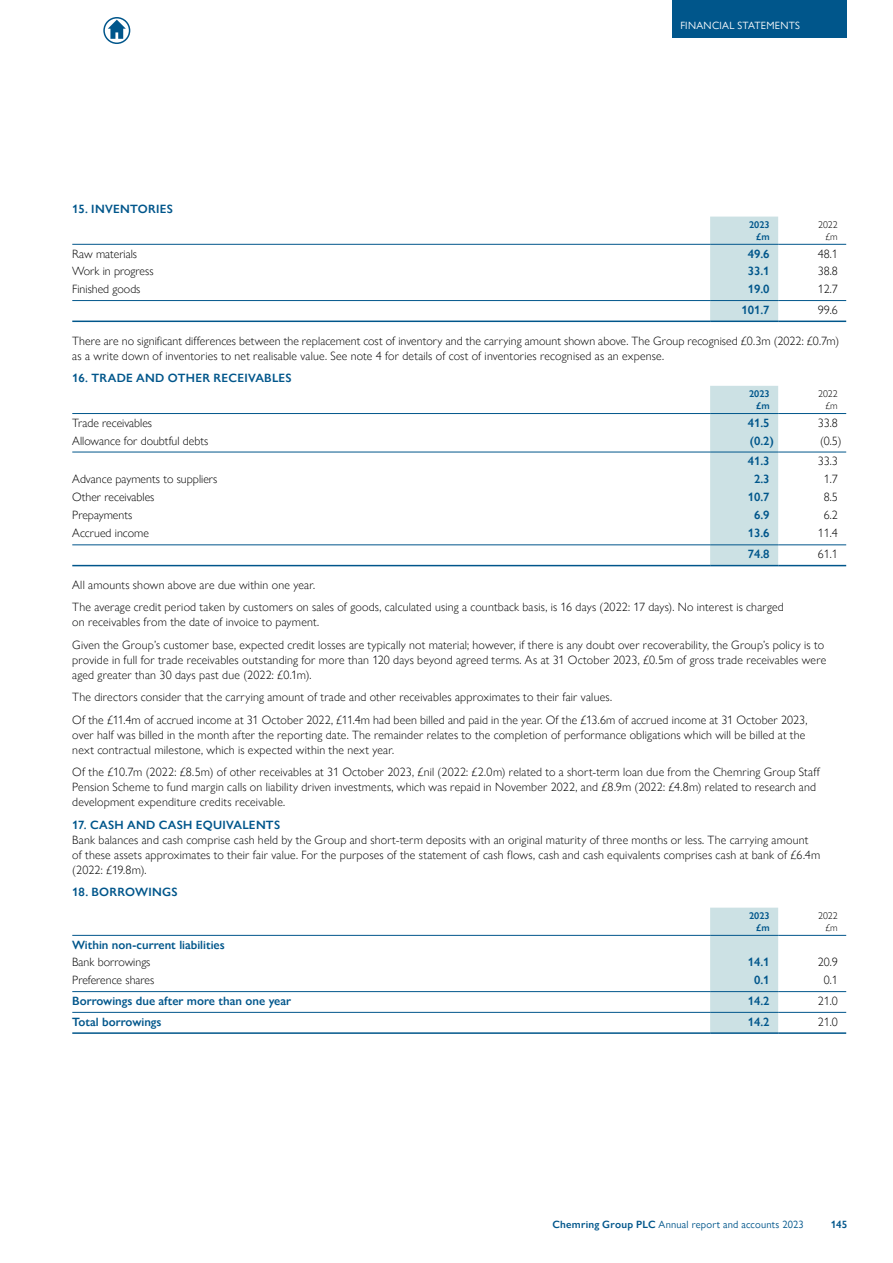
<style>
.page{position:relative;width:893px;height:1263px;background:#fff}
.page>*{position:absolute;margin:0;border:0;box-sizing:border-box;transform-origin:0 0}
.Body_Text{font:300 12px/15px "Gill Sans Nova";letter-spacing:.015em;color:#000}
.Figs_LFT{font:300 12px "Gill Sans Nova";color:#000}
.Figs_LFT-2{font:600 12px "Gill Sans Nova";color:#00568b}
.Subhead_1{font:600 12px "Gill Sans Nova";letter-spacing:.025em;color:#00568b}
.Figs_RT{font:600 12px "Gill Sans Nova";color:#00568b}
.Figs_RT-2{font:300 12px "Gill Sans Nova";color:#000}
.Body_Text-2{font:600 12px "Gill Sans Nova";letter-spacing:.02em;color:#00568b}
.t1{font:10.5px "Gill Sans Nova";letter-spacing:.02em;color:#00568b}
.t2{font:10.5px "Gill Sans Nova";letter-spacing:.03em;color:#fff}
.t3{font:600 10.5px "Gill Sans Nova";color:#00568b}
.Figshd_RT{font:600 9.75px "Gill Sans Nova";color:#00568b}
.Figshd_RT-2{font:300 9.75px "Gill Sans Nova";color:#000}
.s1{font-weight:600}
</style>
<div class="page">
<div style="left:710px;top:217px;width:68px;height:104px;background:#cce1e4"></div>
<hr style="left:72px;top:244px;width:638px;height:1px;background:#00568b">
<hr style="left:710px;top:244px;width:68px;height:1px;background:#00568b">
<hr style="left:778px;top:244px;width:68px;height:1px;background:#00568b">
<hr style="left:72px;top:300px;width:638px;height:1px;background:#00568b">
<hr style="left:72px;top:321px;width:638px;height:1px;background:#00568b">
<hr style="left:710px;top:300px;width:68px;height:1px;background:#00568b">
<hr style="left:778px;top:300px;width:68px;height:1px;background:#00568b">
<hr style="left:710px;top:321px;width:68px;height:1px;background:#00568b">
<hr style="left:778px;top:321px;width:68px;height:1px;background:#00568b">
<div style="left:710px;top:386px;width:68px;height:179px;background:#cce1e4"></div>
<hr style="left:72px;top:413px;width:638px;height:1px;background:#00568b">
<hr style="left:710px;top:413px;width:68px;height:1px;background:#00568b">
<hr style="left:778px;top:413px;width:68px;height:1px;background:#00568b">
<hr style="left:72px;top:452px;width:638px;height:1px;background:#00568b">
<hr style="left:710px;top:452px;width:68px;height:1px;background:#00568b">
<hr style="left:778px;top:452px;width:68px;height:1px;background:#00568b">
<hr style="left:72px;top:544px;width:638px;height:1px;background:#00568b">
<hr style="left:72px;top:565px;width:638px;height:1px;background:#00568b">
<hr style="left:710px;top:544px;width:68px;height:1px;background:#00568b">
<hr style="left:778px;top:544px;width:68px;height:1px;background:#00568b">
<hr style="left:710px;top:565px;width:68px;height:1px;background:#00568b">
<hr style="left:778px;top:565px;width:68px;height:1px;background:#00568b">
<div style="left:710px;top:908px;width:68px;height:124px;background:#cce1e4"></div>
<hr style="left:72px;top:935px;width:298px;height:1px;background:#00568b">
<hr style="left:370px;top:935px;width:340px;height:1px;background:#00568b">
<hr style="left:710px;top:935px;width:68px;height:1px;background:#00568b">
<hr style="left:778px;top:935px;width:68px;height:1px;background:#00568b">
<hr style="left:72px;top:991px;width:298px;height:1px;background:#00568b">
<hr style="left:370px;top:991px;width:340px;height:1px;background:#00568b">
<hr style="left:710px;top:991px;width:68px;height:1px;background:#00568b">
<hr style="left:778px;top:991px;width:68px;height:1px;background:#00568b">
<hr style="left:72px;top:1012px;width:298px;height:1px;background:#00568b">
<hr style="left:72px;top:1032px;width:298px;height:2px;background:#00568b">
<hr style="left:370px;top:1012px;width:340px;height:1px;background:#00568b">
<hr style="left:370px;top:1032px;width:340px;height:2px;background:#00568b">
<hr style="left:710px;top:1012px;width:68px;height:1px;background:#00568b">
<hr style="left:778px;top:1012px;width:68px;height:1px;background:#00568b">
<hr style="left:710px;top:1032px;width:68px;height:2px;background:#00568b">
<hr style="left:778px;top:1032px;width:68px;height:2px;background:#00568b">
<div style="left:672px;top:0;width:174px;height:38px;background:#00568b"></div>
<svg style="left:104px;top:18px;width:26px;height:25px"></svg>
<svg style="left:108px;top:20px;width:18px;height:19px"></svg>
<div style="left:103px;top:17px;width:27px;height:27px;border:2px solid #00568b;border-radius:50%"></div>
<p class="Subhead_1" style="left:72px;top:201px;width:102px">15. INVENTORIES</p>
<p class="t2" style="left:680px;top:19px;width:121px">FINANCIAL STATEMENTS</p>
<p class="Figshd_RT" style="left:749px;top:219px;width:22px">2023</p>
<p class="Figshd_RT-2" style="left:818px;top:219px;width:21px">2022</p>
<p class="Figshd_RT" style="left:756px;top:230px;width:15px">£m</p>
<p class="Figshd_RT-2" style="left:825px;top:231px;width:14px">£m</p>
<p class="Figs_LFT" style="left:72px;top:246px;width:66px">Raw materials</p>
<p class="Figs_RT" style="left:748px;top:246px;width:23px">49.6</p>
<p class="Figs_RT-2" style="left:818px;top:246px;width:21px">48.1</p>
<p class="Figs_LFT" style="left:72px;top:264px;width:83px">Work in progress</p>
<p class="Figs_RT" style="left:748px;top:264px;width:23px">33.1</p>
<p class="Figs_RT-2" style="left:818px;top:264px;width:21px">38.8</p>
<p class="Figs_LFT" style="left:72px;top:282px;width:70px">Finished goods</p>
<p class="Figs_RT" style="left:748px;top:282px;width:23px">19.0</p>
<p class="Figs_RT-2" style="left:818px;top:282px;width:21px">12.7</p>
<p class="Figs_RT" style="left:741px;top:302px;width:30px">101.7</p>
<p class="Figs_RT-2" style="left:818px;top:302px;width:21px">99.6</p>
<p class="Body_Text" style="left:72px;top:333px;width:768px">There are no significant differences between the replacement cost of inventory and the carrying amount shown above. The Group recognised £0.3m (2022: £0.7m) as a write down of inventories to net realisable value. See note 4 for details of cost of inventories recognised as an expense.</p>
<p class="Subhead_1" style="left:72px;top:371px;width:221px">16. TRADE AND OTHER RECEIVABLES</p>
<p class="Figshd_RT" style="left:749px;top:388px;width:22px">2023</p>
<p class="Figshd_RT-2" style="left:818px;top:388px;width:21px">2022</p>
<p class="Figshd_RT" style="left:756px;top:400px;width:15px">£m</p>
<p class="Figshd_RT-2" style="left:825px;top:400px;width:14px">£m</p>
<p class="Figs_LFT" style="left:72px;top:415px;width:81px">Trade receivables</p>
<p class="Figs_RT" style="left:748px;top:415px;width:23px">41.5</p>
<p class="Figs_RT-2" style="left:818px;top:415px;width:21px">33.8</p>
<p class="Figs_LFT" style="left:72px;top:433px;width:138px">Allowance for doubtful debts</p>
<p class="Figs_RT" style="left:750px;top:433px;width:25px">(0.2)</p>
<p class="Figs_RT-2" style="left:820px;top:433px;width:23px">(0.5)</p>
<p class="Figs_RT" style="left:748px;top:454px;width:23px">41.3</p>
<p class="Figs_RT-2" style="left:818px;top:454px;width:21px">33.3</p>
<p class="Figs_LFT" style="left:72px;top:472px;width:147px">Advance payments to suppliers</p>
<p class="Figs_RT" style="left:754px;top:471px;width:17px">2.3</p>
<p class="Figs_RT-2" style="left:824px;top:472px;width:15px">1.7</p>
<p class="Figs_LFT" style="left:72px;top:489px;width:84px">Other receivables</p>
<p class="Figs_RT" style="left:748px;top:489px;width:23px">10.7</p>
<p class="Figs_RT-2" style="left:824px;top:489px;width:15px">8.5</p>
<p class="Figs_LFT" style="left:72px;top:507px;width:62px">Prepayments</p>
<p class="Figs_RT" style="left:754px;top:507px;width:17px">6.9</p>
<p class="Figs_RT-2" style="left:824px;top:507px;width:15px">6.2</p>
<p class="Figs_LFT" style="left:72px;top:526px;width:78px">Accrued income</p>
<p class="Figs_RT" style="left:748px;top:526px;width:23px">13.6</p>
<p class="Figs_RT-2" style="left:818px;top:526px;width:21px">11.4</p>
<p class="Figs_RT" style="left:748px;top:547px;width:23px">74.8</p>
<p class="Figs_RT-2" style="left:818px;top:547px;width:21px">61.1</p>
<p class="Body_Text" style="left:72px;top:577px;width:244px">All amounts shown above are due within one year.</p>
<p class="Body_Text" style="left:72px;top:600px;width:713px">The average credit period taken by customers on sales of goods, calculated using a countback basis, is 16 days (2022: 17 days). No interest is charged on receivables from the date of invoice to payment.</p>
<p class="Body_Text" style="left:72px;top:637px;width:755px">Given the Group’s customer base, expected credit losses are typically not material; however, if there is any doubt over recoverability, the Group’s policy is to provide in full for trade receivables outstanding for more than 120 days beyond agreed terms. As at 31 October 2023, £0.5m of gross trade receivables were aged greater than 30 days past due (2022: £0.1m).</p>
<p class="Body_Text" style="left:72px;top:690px;width:541px">The directors consider that the carrying amount of trade and other receivables approximates to their fair values.</p>
<p class="Body_Text" style="left:72px;top:712px;width:737px">Of the £11.4m of accrued income at 31 October 2022, £11.4m had been billed and paid in the year. Of the £13.6m of accrued income at 31 October 2023, over half was billed in the month after the reporting date. The remainder relates to the completion of performance obligations which will be billed at the next contractual milestone, which is expected within the next year.</p>
<p class="Body_Text" style="left:72px;top:765px;width:749px">Of the £10.7m (2022: £8.5m) of other receivables at 31 October 2023, £nil (2022: £2.0m) related to a short-term loan due from the Chemring Group Staff<br>Pension Scheme to fund margin calls on liability driven investments, which was repaid in November 2022, and £8.9m (2022: £4.8m) related to research and development expenditure credits receivable.</p>
<p class="Subhead_1" style="left:72px;top:817px;width:209px">17. CASH AND CASH EQUIVALENTS</p>
<p class="Body_Text" style="left:72px;top:832px;width:750px">Bank balances and cash comprise cash held by the Group and short-term deposits with an original maturity of three months or less. The carrying amount of these assets approximates to their fair value. For the purposes of the statement of cash flows, cash and cash equivalents comprises cash at bank of £6.4m (2022: £19.8m).</p>
<p class="Body_Text-2" style="left:72px;top:885px;width:107px">18. BORROWINGS</p>
<p class="Figshd_RT" style="left:749px;top:910px;width:22px">2023</p>
<p class="Figshd_RT-2" style="left:818px;top:910px;width:21px">2022</p>
<p class="Figshd_RT" style="left:756px;top:921px;width:15px">£m</p>
<p class="Figshd_RT-2" style="left:825px;top:921px;width:14px">£m</p>
<p class="Figs_LFT-2" style="left:72px;top:937px;width:154px">Within non-current liabilities</p>
<p class="Figs_LFT" style="left:72px;top:955px;width:80px">Bank borrowings</p>
<p class="Figs_RT" style="left:748px;top:955px;width:23px">14.1</p>
<p class="Figs_RT-2" style="left:818px;top:955px;width:21px">20.9</p>
<p class="Figs_LFT" style="left:72px;top:973px;width:84px">Preference shares</p>
<p class="Figs_RT" style="left:754px;top:973px;width:17px">0.1</p>
<p class="Figs_RT-2" style="left:824px;top:973px;width:15px">0.1</p>
<p class="Figs_LFT-2" style="left:72px;top:993px;width:220px">Borrowings due after more than one year</p>
<p class="Figs_RT" style="left:748px;top:993px;width:23px">14.2</p>
<p class="Figs_RT-2" style="left:818px;top:993px;width:21px">21.0</p>
<p class="Figs_LFT-2" style="left:72px;top:1014px;width:91px">Total borrowings</p>
<p class="Figs_RT" style="left:748px;top:1014px;width:23px">14.2</p>
<p class="Figs_RT-2" style="left:818px;top:1014px;width:21px">21.0</p>
<p class="t1" style="left:552px;top:1218px;width:253px"><span class="s1">Chemring Group PLC</span> Annual report and accounts 2023</p>
<p class="t3" style="left:831px;top:1218px;width:18px">145</p>
</div>
